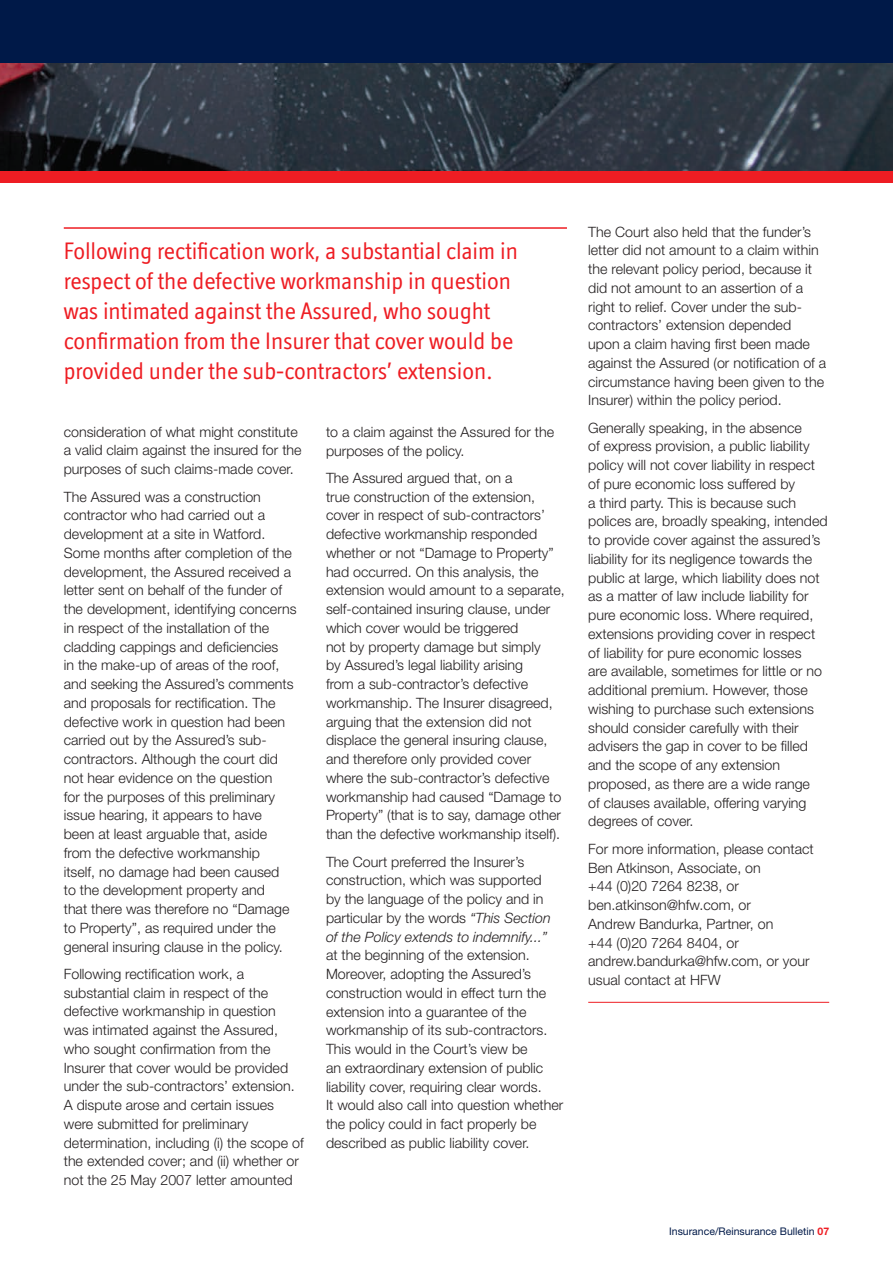
<style>
.page{position:relative;width:893px;height:1263px;background:#fff}
.page>*{position:absolute;margin:0;border:0;box-sizing:border-box;transform-origin:0 0}
.t1{font:24px/30px "Officina Display ITC";color:#ee1d23}
.t2{font:300 14.25px/18.8px "Helvetica Neue";color:#231f20}
.t3{font:10.5px "Helvetica Neue";color:#001948}
.s1{font-style:italic}
.s2{font-weight:700;color:#ee1d23}
</style>
<div class="page">
<hr style="left:588px;top:1002px;width:241px;height:1px;background:#ee1d23">
<div style="left:0;top:0;width:893px;height:170px;background:#001948"></div>
<div style="left:0;top:170px;width:893px;height:13px;background:#ee1d23"></div>
<img style="left:0;top:64px;width:893px;height:106px">
<hr style="left:64px;top:227px;width:503px;height:2px;background:#ee1d23">
<p class="t1" style="left:64px;top:235px;width:456px">Following rectification work, a substantial claim in respect of the defective workmanship in question was intimated against the Assured, who sought confirmation from the Insurer that cover would be provided under the sub-contractors’ extension.</p>
<p class="t2" style="left:64px;top:422px;width:239px">consideration of what might constitute a valid claim against the insured for the purposes of such claims-made cover.</p>
<p class="t2" style="left:64px;top:487px;width:234px">The Assured was a construction contractor who had carried out a development at a site in Watford.<br>Some months after completion of the development, the Assured received a letter sent on behalf of the funder of the development, identifying concerns in respect of the installation of the cladding cappings and deficiencies<br>in the make-up of areas of the roof, and seeking the Assured’s comments and proposals for rectification. The defective work in question had been carried out by the Assured’s sub&shy;contractors. Although the court did not hear evidence on the question<br>for the purposes of this preliminary issue hearing, it appears to have<br>been at least arguable that, aside from the defective workmanship<br>itself, no damage had been caused<br>to the development property and<br>that there was therefore no “Damage to Property”, as required under the general insuring clause in the policy.</p>
<p class="t2" style="left:64px;top:964px;width:241px">Following rectification work, a substantial claim in respect of the defective workmanship in question was intimated against the Assured, who sought confirmation from the Insurer that cover would be provided under the sub-contractors’ extension.<br>A dispute arose and certain issues were submitted for preliminary determination, including (i) the scope of the extended cover; and (ii) whether or not the 25 May 2007 letter amounted</p>
<p class="t2" style="left:326px;top:422px;width:230px">to a claim against the Assured for the purposes of the policy.</p>
<p class="t2" style="left:326px;top:468px;width:240px">The Assured argued that, on a<br>true construction of the extension, cover in respect of sub-contractors’ defective workmanship responded whether or not “Damage to Property” had occurred. On this analysis, the extension would amount to a separate, self-contained insuring clause, under which cover would be triggered<br>not by property damage but simply<br>by Assured’s legal liability arising<br>from a sub-contractor’s defective workmanship. The Insurer disagreed, arguing that the extension did not displace the general insuring clause, and therefore only provided cover where the sub-contractor’s defective workmanship had caused “Damage to Property” (that is to say, damage other than the defective workmanship itself).</p>
<p class="t2" style="left:326px;top:852px;width:226px">The Court preferred the Insurer’s construction, which was supported by the language of the policy and in particular by the words <span class="s1">“This Section of the Policy extends to indemnify...”</span></p>
<p class="t2" style="left:326px;top:945px;width:239px">at the beginning of the extension.<br>Moreover, adopting the Assured’s construction would in effect turn the extension into a guarantee of the workmanship of its sub-contractors.<br>This would in the Court’s view be<br>an extraordinary extension of public liability cover, requiring clear words.<br>It would also call into question whether the policy could in fact properly be described as public liability cover.</p>
<p class="t2" style="left:588px;top:222px;width:240px">The Court also held that the funder’s letter did not amount to a claim within the relevant policy period, because it did not amount to an assertion of a right to relief. Cover under the sub&shy;contractors’ extension depended<br>upon a claim having first been made against the Assured (or notification of a circumstance having been given to the Insurer) within the policy period.</p>
<p class="t2" style="left:588px;top:418px;width:241px">Generally speaking, in the absence<br>of express provision, a public liability policy will not cover liability in respect of pure economic loss suffered by<br>a third party. This is because such polices are, broadly speaking, intended to provide cover against the assured’s liability for its negligence towards the public at large, which liability does not as a matter of law include liability for pure economic loss. Where required, extensions providing cover in respect of liability for pure economic losses<br>are available, sometimes for little or no additional premium. However, those wishing to purchase such extensions should consider carefully with their advisers the gap in cover to be filled and the scope of any extension proposed, as there are a wide range<br>of clauses available, offering varying degrees of cover.</p>
<p class="t2" style="left:588px;top:839px;width:227px">For more information, please contact<br>Ben Atkinson, Associate, on<br>+44 (0)20 7264 8238, or ben.atkinson@hfw.com, or<br>Andrew Bandurka, Partner, on<br>+44 (0)20 7264 8404, or andrew.bandurka@hfw.com, or your usual contact at HFW</p>
<p class="t3" style="left:669px;top:1225px;width:162px">Insurance/Reinsurance Bulletin <span class="s2">07</span></p>
</div>
